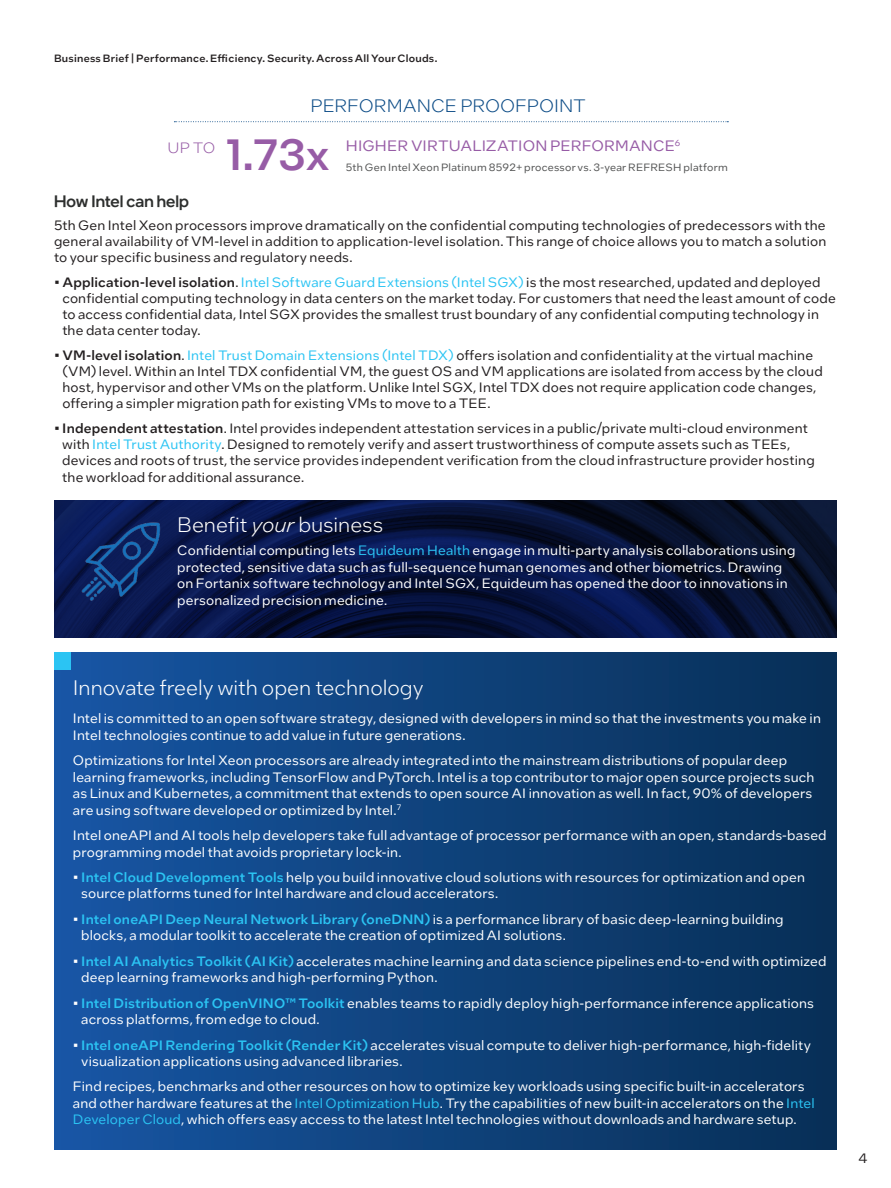
<style>
.page{position:relative;width:891px;height:1188px;background:#fff}
.page>*{position:absolute;margin:0;border:0;box-sizing:border-box;transform-origin:0 0}
.t1{font:500 43.5px "Intel One Text";color:#975ca6}
.t2{font:300 21px "Intel One Text";letter-spacing:-.005em;color:#fff}
.t3{font:300 18px "Intel One Text";color:#0b4b86}
.t4{font:500 16.5px "Intel One Display";letter-spacing:.01em;color:#2d2f2e}
.t5{font:15px "Intel One Text";letter-spacing:.005em;color:#975ca6}
.t6{font:300 15px "Intel One Text";color:#975ca6}
.t7{font:13.5px/16.5px "Intel One Text";letter-spacing:.01em;color:#fff}
.t8{font:13.5px/16px "Intel One Text";letter-spacing:.01em;color:#231f20}
.t9{font:500 10.5px "Intel One Text";letter-spacing:.02em;color:#231f20}
.t10{font:10.5px "Intel One Text";letter-spacing:.02em;color:#515252}
.s1{font-weight:500}
.s2{color:#2bc4f3}
.s3{font-style:italic}
.s4{font-weight:500;color:#2bc4f3}
</style>
<div class="page">
<svg style="left:174px;top:121px;width:554px;height:1px"></svg>
<svg style="left:54px;top:500px;width:783px;height:137px;background:#07133c"></svg>
<img style="left:70px;top:515px;width:103px;height:93px">
<div style="left:54px;top:652px;width:783px;height:498px;background:linear-gradient(to right,#1756a4,#072f55)"></div>
<div style="left:54px;top:652px;width:17px;height:18px;background:#2bc4f3"></div>
<p class="t9" style="left:54px;top:51px;width:385px">Business Brief | Performance. Efficiency. Security. Across All Your Clouds.</p>
<p class="t6" style="left:167px;top:138px;width:49px">UP TO</p>
<h3 class="t3" style="left:311px;top:94px;width:277px">PERFORMANCE PROOFPOINT</h3>
<h1 class="t1" style="left:226px;top:125px;width:105px">1.73x</h1>
<p class="t5" style="left:346px;top:136px;width:336px">HIGHER VIRTUALIZATION PERFORMANCE<sup>6</sup></p>
<p class="t10" style="left:346px;top:161px;width:384px">5th Gen Intel Xeon Platinum 8592+ processor vs. 3-year REFRESH platform</p>
<p class="t4" style="left:54px;top:191px;width:137px">How Intel can help</p>
<p class="t8" style="left:54px;top:217px;width:774px;text-align:justify">5th Gen Intel Xeon processors improve dramatically on the confidential computing technologies of predecessors with the general availability of VM-level in addition to application-level isolation. This range of choice allows you to match a solution to your specific business and regulatory needs.</p>
<p class="t8" style="left:62px;top:274px;width:775px;text-indent:-8px">• <span class="s1">Application-level isolation</span>. <span class="s2">Intel Software Guard Extensions (Intel SGX)</span> is the most researched, updated and deployed confidential computing technology in data centers on the market today. For customers that need the least amount of code to access confidential data, Intel SGX provides the smallest trust boundary of any confidential computing technology in the data center today.</p>
<p class="t8" style="left:62px;top:347px;width:762px;text-indent:-8px">• <span class="s1">VM-level isolation</span>. <span class="s2">Intel Trust Domain Extensions (Intel TDX)</span> offers isolation and confidentiality at the virtual machine (VM) level. Within an Intel TDX confidential VM, the guest OS and VM applications are isolated from access by the cloud host, hypervisor and other VMs on the platform. Unlike Intel SGX, Intel TDX does not require application code changes, offering a simpler migration path for existing VMs to move to a TEE.</p>
<p class="t8" style="left:62px;top:420px;width:754px;text-indent:-8px">• <span class="s1">Independent attestation</span>. Intel provides independent attestation services in a public/private multi-cloud environment with <span class="s2">Intel Trust Authority</span>. Designed to remotely verify and assert trustworthiness of compute assets such as TEEs, devices and roots of trust, the service provides independent verification from the cloud infrastructure provider hosting the workload for additional assurance.</p>
<h2 class="t2" style="left:177px;top:511px;width:208px">Benefit <span class="s3">your</span> business</h2>
<p class="t7" style="left:177px;top:542px;width:620px">Confidential computing lets <span class="s2">Equideum Health</span> engage in multi-party analysis collaborations using protected, sensitive data such as full-sequence human genomes and other biometrics. Drawing on Fortanix software technology and Intel SGX, Equideum has opened the door to innovations in personalized precision medicine.</p>
<h2 class="t2" style="left:73px;top:674px;width:352px">Innovate freely with open technology</h2>
<p class="t7" style="left:73px;top:710px;width:750px">Intel is committed to an open software strategy, designed with developers in mind so that the investments you make in<br>Intel technologies continue to add value in future generations.</p>
<p class="t7" style="left:73px;top:752px;width:743px">Optimizations for Intel Xeon processors are already integrated into the mainstream distributions of popular deep learning frameworks, including TensorFlow and PyTorch. Intel is a top contributor to major open source projects such as Linux and Kubernetes, a commitment that extends to open source AI innovation as well. In fact, 90% of developers are using software developed or optimized by Intel.<sup>7</sup></p>
<p class="t7" style="left:73px;top:827px;width:755px">Intel oneAPI and AI tools help developers take full advantage of processor performance with an open, standards-based programming model that avoids proprietary lock-in.</p>
<p class="t7" style="left:81px;top:869px;width:725px;text-indent:-8px">• <span class="s4">Intel Cloud Development Tools</span> help you build innovative cloud solutions with resources for optimization and open source platforms tuned for Intel hardware and cloud accelerators.</p>
<p class="t7" style="left:81px;top:910px;width:704px;text-indent:-8px">• <span class="s4">Intel oneAPI Deep Neural Network Library (oneDNN)</span> is a performance library of basic deep-learning building blocks, a modular toolkit to accelerate the creation of optimized AI solutions.</p>
<p class="t7" style="left:81px;top:952px;width:747px;text-indent:-8px">• <span class="s4">Intel AI Analytics Toolkit (AI Kit)</span> accelerates machine learning and data science pipelines end-to-end with optimized deep learning frameworks and high-performing Python.</p>
<p class="t7" style="left:81px;top:994px;width:734px;text-indent:-8px">• <span class="s4">Intel Distribution of OpenVINO™ Toolkit</span> enables teams to rapidly deploy high-performance inference applications across platforms, from edge to cloud.</p>
<p class="t7" style="left:81px;top:1036px;width:731px;text-indent:-8px">• <span class="s4">Intel oneAPI Rendering Toolkit (Render Kit)</span> accelerates visual compute to deliver high-performance, high-fidelity visualization applications using advanced libraries.</p>
<p class="t7" style="left:73px;top:1078px;width:743px">Find recipes, benchmarks and other resources on how to optimize key workloads using specific built-in accelerators and other hardware features at the <span class="s2">Intel Optimization Hub</span>. Try the capabilities of new built-in accelerators on the <span class="s2">Intel<br>Developer Cloud</span>, which offers easy access to the latest Intel technologies without downloads and hardware setup.</p>
<p class="t8" style="left:858px;top:1150px;width:11px">4</p>
</div>
